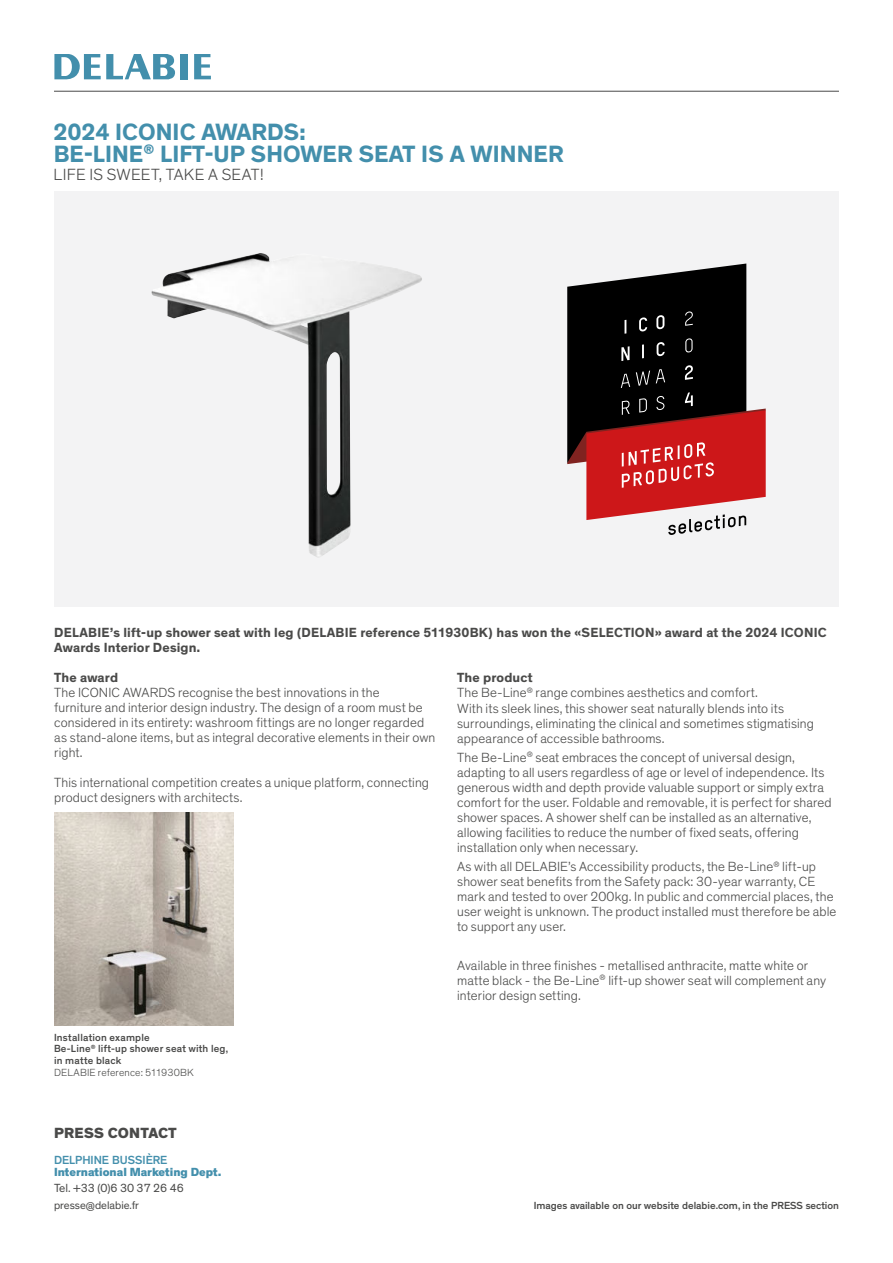
<style>
.page{position:relative;width:893px;height:1263px;background:#fff}
.page>*{position:absolute;margin:0;border:0;box-sizing:border-box;transform-origin:0 0}
.t1{font:700 24px/22.5px "Theinhardt";letter-spacing:.005em;color:#438fac}
.t2{font:300 16.5px "Theinhardt";letter-spacing:.015em;color:#4a4a49}
.t3{font:800 15px "Theinhardt";letter-spacing:.015em;color:#4a4a49}
.t4{font:300 13.5px/15px "Theinhardt";letter-spacing:.01em;color:#4a4a49}
.t5{font:700 13.5px/15px "Theinhardt";letter-spacing:.01em;color:#4a4a49}
.t6{font:800 12px "Theinhardt";color:#438fac}
.t7{font:12px "Theinhardt";color:#4a4a49}
.t8{font:500 12px "Theinhardt";color:#438fac}
.t9{font:11.25px "Theinhardt";color:#4a4a49}
.t10{font:500 10.5px/10.8px "Theinhardt";letter-spacing:.015em;color:#4a4a49}
.t11{font:300 10.5px "Theinhardt";letter-spacing:.015em;color:#4a4a49}
.s1{font-weight:700}
</style>
<div class="page">
<svg style="left:54px;top:54px;width:121px;height:25px"></svg>
<div style="left:181px;top:54px;width:7px;height:25px;background:#438fac"></div>
<svg style="left:194px;top:54px;width:17px;height:25px"></svg>
<hr style="left:54px;top:91px;width:785px;height:1px;background:#4a4a49">
<div style="left:54px;top:192px;width:785px;height:415px;background:#f3f3f4"></div>
<img style="left:151px;top:253px;width:271px;height:304px">
<svg style="left:567px;top:263px;width:199px;height:272px"></svg>
<img style="left:54px;top:813px;width:180px;height:213px">
<h1 class="t1" style="left:54px;top:122px;width:512px">2024 ICONIC AWARDS:<br>BE-LINE<sup>®</sup> LIFT-UP SHOWER SEAT IS A WINNER</h1>
<p class="t2" style="left:54px;top:167px;width:211px">LIFE IS SWEET, TAKE A SEAT!</p>
<p class="t5" style="left:54px;top:627px;width:774px">DELABIE’s lift-up shower seat with leg (DELABIE reference 511930BK) has won the «SELECTION» award at the 2024 ICONIC<br>Awards Interior Design.</p>
<p class="t5" style="left:54px;top:672px;width:65px">The award</p>
<p class="t4" style="left:54px;top:686px;width:383px">The ICONIC AWARDS recognise the best innovations in the<br>furniture and interior design industry. The design of a room must be considered in its entirety: washroom fittings are no longer regarded as stand-alone items, but as integral decorative elements in their own right.</p>
<p class="t4" style="left:54px;top:776px;width:376px">This international competition creates a unique platform, connecting product designers with architects.</p>
<p class="t4" style="left:457px;top:671px;width:358px"><span class="s1">The product<br></span>The Be-Line<sup>®</sup> range combines aesthetics and comfort.<br>With its sleek lines, this shower seat naturally blends into its surroundings, eliminating the clinical and sometimes stigmatising appearance of accessible bathrooms.</p>
<p class="t4" style="left:457px;top:750px;width:376px">The Be-Line<sup>®</sup> seat embraces the concept of universal design, adapting to all users regardless of age or level of independence. Its generous width and depth provide valuable support or simply extra comfort for the user. Foldable and removable, it is perfect for shared shower spaces. A shower shelf can be installed as an alternative, allowing facilities to reduce the number of fixed seats, offering installation only when necessary.</p>
<p class="t4" style="left:457px;top:860px;width:381px">As with all DELABIE’s Accessibility products, the Be-Line<sup>®</sup> lift-up shower seat benefits from the Safety pack: 30-year warranty, CE mark and tested to over 200kg. In public and commercial places, the user weight is unknown. The product installed must therefore be able to support any user.</p>
<p class="t4" style="left:457px;top:958px;width:370px">Available in three finishes - metallised anthracite, matte white or matte black - the Be-Line<sup>®</sup> lift-up shower seat will complement any interior design setting.</p>
<p class="t10" style="left:54px;top:1032px;width:176px">Installation example<br>Be-Line<sup>®</sup> lift-up shower seat with leg,</p>
<p class="t10" style="left:54px;top:1055px;width:69px">in matte black</p>
<p class="t11" style="left:54px;top:1068px;width:141px">DELABIE reference: 511930BK</p>
<p class="t3" style="left:54px;top:1128px;width:124px">PRESS CONTACT</p>
<p class="t8" style="left:54px;top:1153px;width:115px">DELPHINE BUSSIÈRE</p>
<p class="t6" style="left:54px;top:1168px;width:169px">International Marketing Dept.</p>
<p class="t7" style="left:54px;top:1183px;width:131px">Tel. +33 (0)6 30 37 26 46</p>
<p class="t9" style="left:54px;top:1200px;width:87px">presse@delabie.fr</p>
<p class="t10" style="left:534px;top:1200px;width:307px">Images available on our website delabie.com, in the PRESS section</p>
</div>
